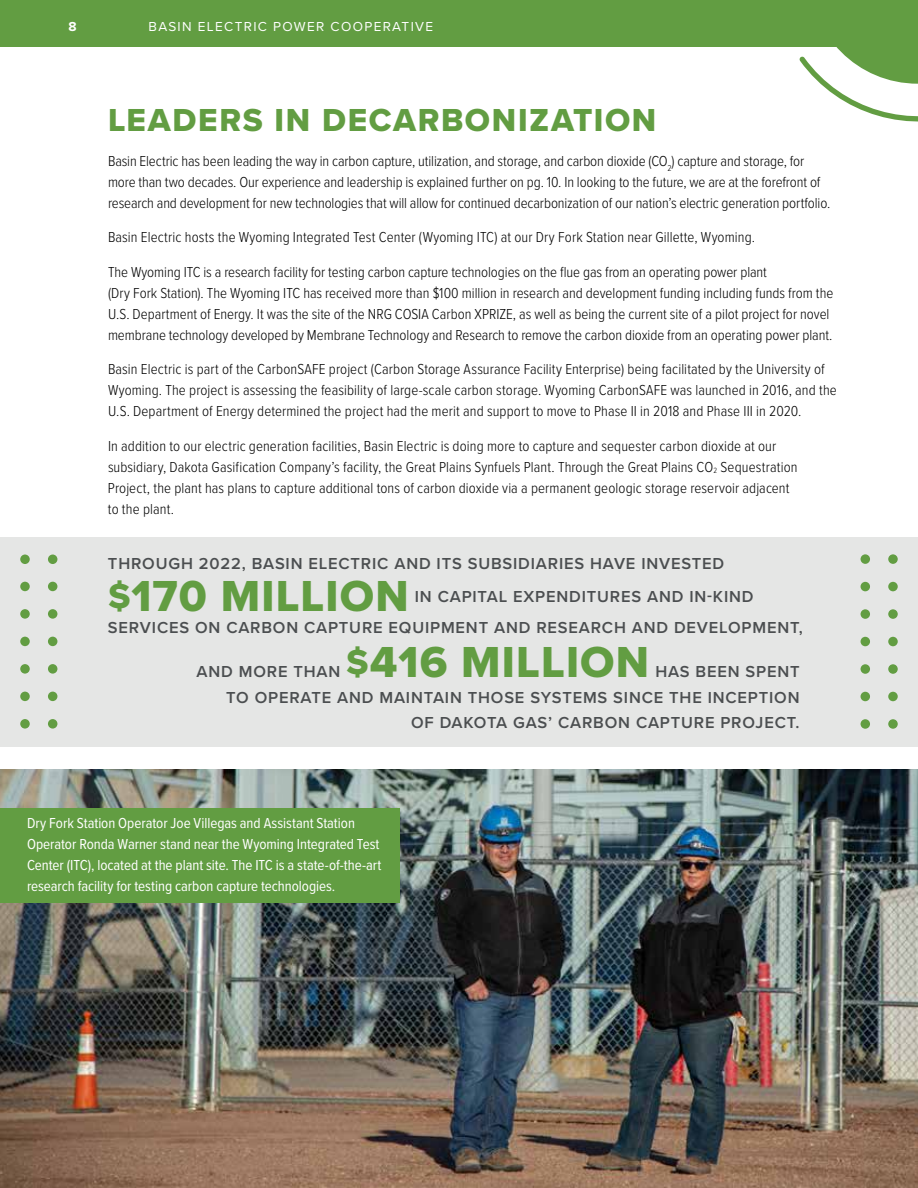
<style>
.page{position:relative;width:918px;height:1188px;background:#fff}
.page>*{position:absolute;margin:0;border:0;box-sizing:border-box;transform-origin:0 0}
.t1{font:45px "Proxima Nova Extrabld";letter-spacing:.025em;color:#629d42}
.t2{font:33px "Proxima Nova Extrabld";letter-spacing:.05em;color:#629d42}
.t3{font:600 16.5px/25.5px "Proxima Nova";letter-spacing:.05em;color:#4b4e50;text-align:right}
.t4{font:300 15px/21px "Proxima Nova Cond";color:#000}
.t5{font:15px/21px "Proxima Nova Cond";letter-spacing:-.005em;color:#fff}
.t6{font:13.5px "Proxima Nova";letter-spacing:.1em;color:#fff}
.t7{font:700 13.5px "Proxima Nova";color:#fff}
.s1{font-size:36px}
.s2{font-family:"Proxima Nova Extrabld";font-weight:400;font-size:45px;color:#629d42}
</style>
<div class="page">
<img style="left:0;top:769px;width:918px;height:419px">
<div style="left:0;top:0;width:918px;height:47px;background:#629d42"></div>
<svg style="left:799px;top:47px;width:119px;height:75px"></svg>
<div style="left:0;top:537px;width:918px;height:209px;background:#e5e6e5"></div>
<div style="left:861px;top:554px;width:9px;height:10px;background:#629d42;border-radius:50%"></div>
<div style="left:861px;top:582px;width:9px;height:9px;background:#629d42;border-radius:50%"></div>
<div style="left:888px;top:554px;width:10px;height:10px;background:#629d42;border-radius:50%"></div>
<div style="left:888px;top:582px;width:10px;height:9px;background:#629d42;border-radius:50%"></div>
<div style="left:861px;top:664px;width:9px;height:10px;background:#629d42;border-radius:50%"></div>
<div style="left:861px;top:692px;width:9px;height:9px;background:#629d42;border-radius:50%"></div>
<div style="left:888px;top:664px;width:10px;height:10px;background:#629d42;border-radius:50%"></div>
<div style="left:888px;top:692px;width:10px;height:9px;background:#629d42;border-radius:50%"></div>
<div style="left:861px;top:719px;width:9px;height:10px;background:#629d42;border-radius:50%"></div>
<div style="left:888px;top:719px;width:10px;height:10px;background:#629d42;border-radius:50%"></div>
<div style="left:861px;top:609px;width:9px;height:10px;background:#629d42;border-radius:50%"></div>
<div style="left:861px;top:637px;width:9px;height:9px;background:#629d42;border-radius:50%"></div>
<div style="left:888px;top:609px;width:10px;height:10px;background:#629d42;border-radius:50%"></div>
<div style="left:888px;top:637px;width:10px;height:9px;background:#629d42;border-radius:50%"></div>
<div style="left:48px;top:719px;width:9px;height:10px;background:#629d42;border-radius:50%"></div>
<div style="left:48px;top:692px;width:9px;height:9px;background:#629d42;border-radius:50%"></div>
<div style="left:20px;top:719px;width:10px;height:10px;background:#629d42;border-radius:50%"></div>
<div style="left:20px;top:692px;width:10px;height:9px;background:#629d42;border-radius:50%"></div>
<div style="left:48px;top:664px;width:9px;height:10px;background:#629d42;border-radius:50%"></div>
<div style="left:48px;top:637px;width:9px;height:9px;background:#629d42;border-radius:50%"></div>
<div style="left:20px;top:664px;width:10px;height:10px;background:#629d42;border-radius:50%"></div>
<div style="left:20px;top:637px;width:10px;height:9px;background:#629d42;border-radius:50%"></div>
<div style="left:48px;top:609px;width:9px;height:10px;background:#629d42;border-radius:50%"></div>
<div style="left:48px;top:582px;width:9px;height:9px;background:#629d42;border-radius:50%"></div>
<div style="left:20px;top:609px;width:10px;height:10px;background:#629d42;border-radius:50%"></div>
<div style="left:20px;top:582px;width:10px;height:9px;background:#629d42;border-radius:50%"></div>
<div style="left:48px;top:555px;width:9px;height:9px;background:#629d42;border-radius:50%"></div>
<div style="left:20px;top:555px;width:10px;height:9px;background:#629d42;border-radius:50%"></div>
<div style="left:0;top:808px;width:400px;height:95px;background:#629d42"></div>
<p class="t7" style="left:69px;top:16px;width:10px">8</p>
<p class="t6" style="left:148px;top:16px;width:286px">BASIN ELECTRIC POWER COOPERATIVE</p>
<h2 class="t2" style="left:108px;top:95px;width:550px">LEADERS IN DECARBONIZATION</h2>
<p class="t4" style="left:108px;top:149px;width:724px">Basin Electric has been leading the way in carbon capture, utilization, and storage, and carbon dioxide (CO<sub>2</sub>) capture and storage, for more than two decades. Our experience and leadership is explained further on pg. 10. In looking to the future, we are at the forefront of research and development for new technologies that will allow for continued decarbonization of our nation’s electric generation portfolio.</p>
<p class="t4" style="left:108px;top:226px;width:649px">Basin Electric hosts the Wyoming Integrated Test Center (Wyoming ITC) at our Dry Fork Station near Gillette, Wyoming.</p>
<p class="t4" style="left:108px;top:260px;width:727px">The Wyoming ITC is a research facility for testing carbon capture technologies on the flue gas from an operating power plant<br>(Dry Fork Station). The Wyoming ITC has received more than $100 million in research and development funding including funds from the U.S. Department of Energy. It was the site of the NRG COSIA Carbon XPRIZE, as well as being the current site of a pilot project for novel membrane technology developed by Membrane Technology and Research to remove the carbon dioxide from an operating power plant.</p>
<p class="t4" style="left:108px;top:358px;width:730px">Basin Electric is part of the CarbonSAFE project (Carbon Storage Assurance Facility Enterprise) being facilitated by the University of<br>Wyoming. The project is assessing the feasibility of large-scale carbon storage. Wyoming CarbonSAFE was launched in 2016, and the<br>U.S. Department of Energy determined the project had the merit and support to move to Phase II in 2018 and Phase III in 2020.</p>
<p class="t4" style="left:108px;top:434px;width:691px">In addition to our electric generation facilities, Basin Electric is doing more to capture and sequester carbon dioxide at our subsidiary, Dakota Gasification Company’s facility, the Great Plains Synfuels Plant. Through the Great Plains CO<sub>2</sub> Sequestration Project, the plant has plans to capture additional tons of carbon dioxide via a permanent geologic storage reservoir adjacent to the plant.</p>
<p class="t3" style="left:108px;top:550px;width:618px">THROUGH 2022, BASIN ELECTRIC AND ITS SUBSIDIARIES HAVE INVESTED</p>
<h1 class="t1" style="left:108px;top:562px;width:302px"><span class="s1">$</span>170 MILLION</h1>
<p class="t3" style="left:108px;top:580px;width:696px;line-height:31.5px;text-align:left;text-indent:307px">IN CAPITAL EXPENDITURES AND IN-KIND<br>SERVICES ON CARBON CAPTURE EQUIPMENT AND RESEARCH AND DEVELOPMENT,</p>
<p class="t3" style="left:197px;top:659px;width:605px">AND MORE THAN <sup>$</sup><span class="s2">416 MILLION</span> HAS BEEN SPENT<br>TO OPERATE AND MAINTAIN THOSE SYSTEMS SINCE THE INCEPTION<br>OF DAKOTA GAS’ CARBON CAPTURE PROJECT.</p>
<p class="t5" style="left:27px;top:812px;width:356px">Dry Fork Station Operator Joe Villegas and Assistant Station Operator Ronda Warner stand near the Wyoming Integrated Test Center (ITC), located at the plant site. The ITC is a state-of-the-art research facility for testing carbon capture technologies.</p>
</div>
